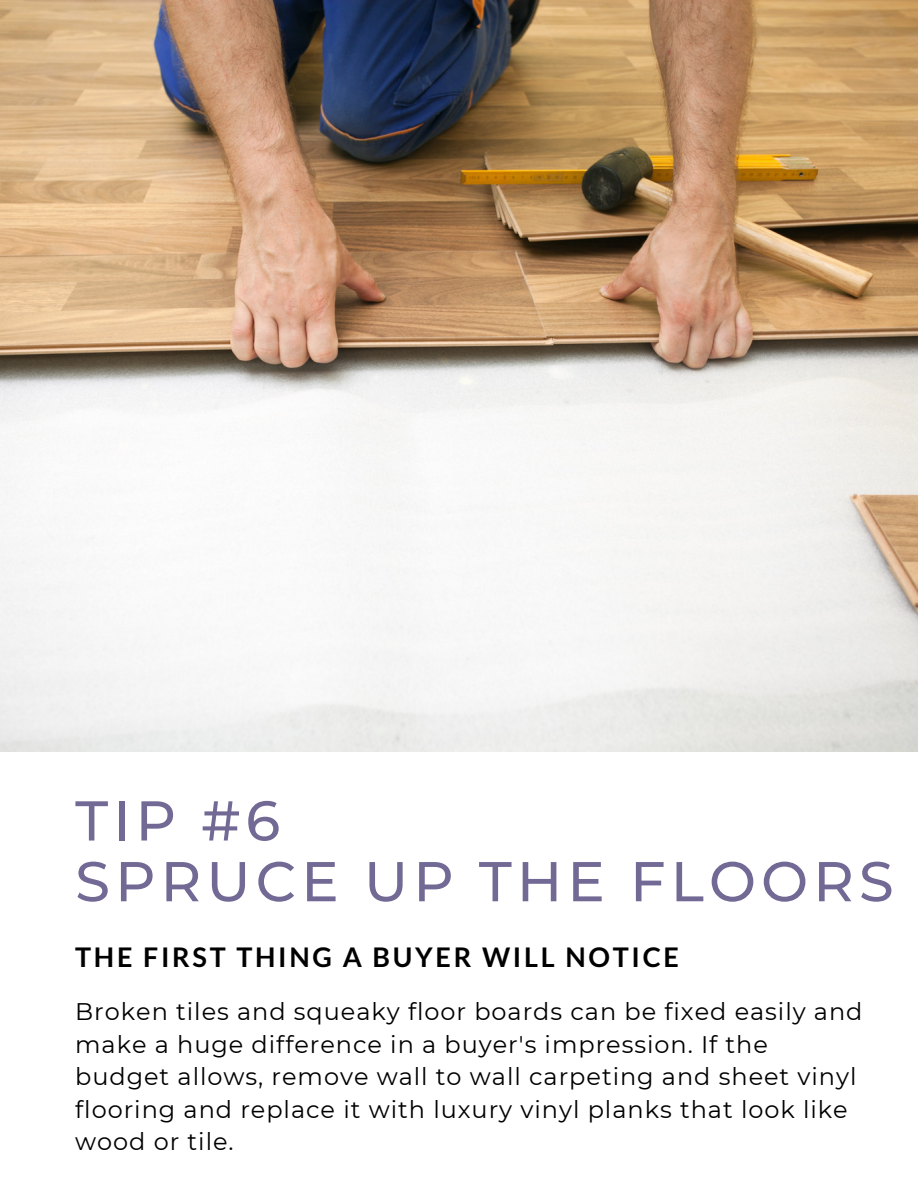
<style>
.page{position:relative;width:918px;height:1188px;background:#fff}
.page>*{position:absolute;margin:0;border:0;box-sizing:border-box;transform-origin:0 0}
.t1{font:500 55.95px/60.8px "Montserrat";letter-spacing:.09em;color:#726994}
.t2{font:700 27px "Lato";letter-spacing:.1em;color:#000}
.t3{font:24px/32.7px "Montserrat";letter-spacing:.04em;color:#000}
</style>
<div class="page">
<img style="left:0;top:0;width:918px;height:752px">
<h1 class="t1" style="left:75px;top:790px;width:820px">TIP #6<br>SPRUCE UP THE FLOORS</h1>
<p class="t2" style="left:75px;top:941px;width:605px">THE FIRST THING A BUYER WILL NOTICE</p>
<p class="t3" style="left:75px;top:995px;width:789px">Broken tiles and squeaky floor boards can be fixed easily and make a huge difference in a buyer's impression. If the budget allows, remove wall to wall carpeting and sheet vinyl flooring and replace it with luxury vinyl planks that look like wood or tile.</p>
</div>
